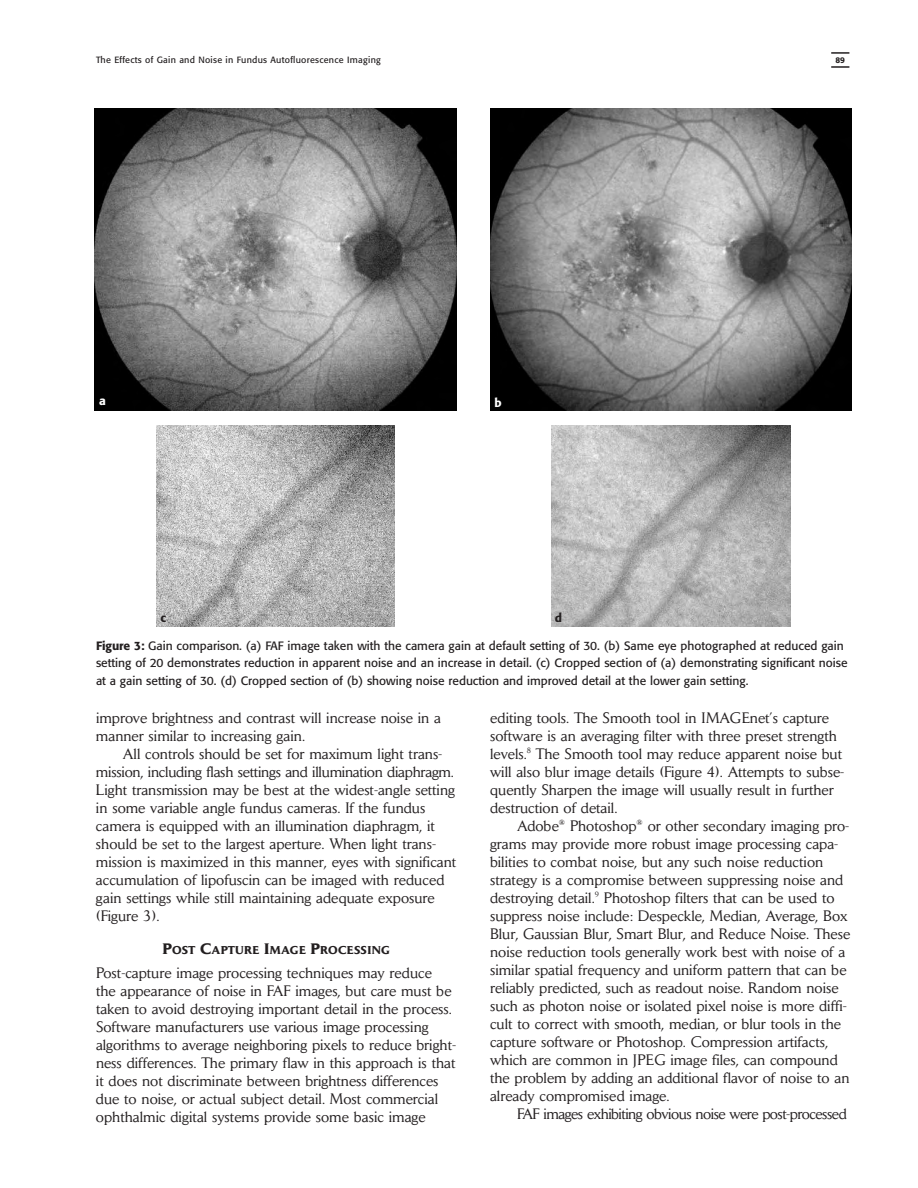
<style>
.page{position:relative;width:918px;height:1188px;background:#fff}
.page>*{position:absolute;margin:0;border:0;box-sizing:border-box;transform-origin:0 0}
.t1{font:15px/18px "Daily News";color:#231f20}
.t2{font:15px "Daily News";letter-spacing:-.035em;color:#231f20}
.t3{font:12px/17.2px "Formata";color:#231f20}
.t4{font:500 12px "Formata";color:#231f20}
.t5{font:500 12px "Formata";color:#fff}
.t6{font:700 11.25px "Daily News";letter-spacing:.02em;color:#231f20}
.t7{font:9px "Formata";letter-spacing:.03em;color:#231f20}
.t8{font:500 8.25px "Formata";color:#231f20}
.s1{font-weight:500}
.s2{font-size:15px}
</style>
<div class="page">
<svg style="left:831px;top:52px;width:18px;height:2px"></svg>
<svg style="left:831px;top:66px;width:18px;height:2px"></svg>
<img style="left:156px;top:426px;width:238px;height:201px">
<img style="left:552px;top:426px;width:238px;height:201px">
<img style="left:94px;top:108px;width:362px;height:302px">
<img style="left:490px;top:108px;width:362px;height:302px">
<p class="t7" style="left:96px;top:56px;width:286px">The Effects of Gain and Noise in Fundus Autofluorescence Imaging</p>
<p class="t8" style="left:835px;top:56px;width:11px">89</p>
<p class="t5" style="left:99px;top:396px;width:8px">a</p>
<p class="t5" style="left:495px;top:397px;width:9px">b</p>
<p class="t4" style="left:160px;top:612px;width:7px">c</p>
<p class="t4" style="left:555px;top:612px;width:9px">d</p>
<p class="t3" style="left:96px;top:638px;width:753px"><span class="s1">Figure 3:</span> Gain comparison. (a) FAF image taken with the camera gain at default setting of 30. (b) Same eye photographed at reduced gain setting of 20 demonstrates reduction in apparent noise and an increase in detail. (c) Cropped section of (a) demonstrating significant noise at a gain setting of 30. (d) Cropped section of (b) showing noise reduction and improved detail at the lower gain setting.</p>
<p class="t1" style="left:96px;top:710px;width:346px">improve brightness and contrast will increase noise in a manner similar to increasing gain.</p>
<p class="t1" style="left:96px;top:746px;width:362px;text-indent:27px">All controls should be set for maximum light trans&shy;mission, including flash settings and illumination diaphragm.<br>Light transmission may be best at the widest-angle setting in some variable angle fundus cameras. If the fundus camera is equipped with an illumination diaphragm, it should be set to the largest aperture. When light trans&shy;mission is maximized in this manner, eyes with significant accumulation of lipofuscin can be imaged with reduced gain settings while still maintaining adequate exposure (Figure 3).</p>
<p class="t6" style="left:162px;top:946px;width:229px"><span class="s2">P</span>OST <span class="s2">C</span>APTURE <span class="s2">I</span>MAGE <span class="s2">P</span>ROCESSING</p>
<p class="t1" style="left:96px;top:965px;width:362px">Post-capture image processing techniques may reduce<br>the appearance of noise in FAF images, but care must be taken to avoid destroying important detail in the process.<br>Software manufacturers use various image processing algorithms to average neighboring pixels to reduce bright&shy;ness differences. The primary flaw in this approach is that it does not discriminate between brightness differences due to noise, or actual subject detail. Most commercial ophthalmic digital systems provide some basic image</p>
<p class="t1" style="left:490px;top:710px;width:356px">editing tools. The Smooth tool in IMAGEnet’s capture software is an averaging filter with three preset strength levels.<sup>8</sup> The Smooth tool may reduce apparent noise but will also blur image details (Figure 4). Attempts to subse&shy;quently Sharpen the image will usually result in further destruction of detail.</p>
<p class="t1" style="left:490px;top:818px;width:362px;text-indent:27px">Adobe<sup>®</sup> Photoshop<sup>®</sup> or other secondary imaging pro&shy;grams may provide more robust image processing capa&shy;bilities to combat noise, but any such noise reduction strategy is a compromise between suppressing noise and destroying detail.<sup>9</sup> Photoshop filters that can be used to suppress noise include: Despeckle, Median, Average, Box Blur, Gaussian Blur, Smart Blur, and Reduce Noise. These noise reduction tools generally work best with noise of a similar spatial frequency and uniform pattern that can be reliably predicted, such as readout noise. Random noise such as photon noise or isolated pixel noise is more diffi&shy;cult to correct with smooth, median, or blur tools in the capture software or Photoshop. Compression artifacts, which are common in JPEG image files, can compound the problem by adding an additional flavor of noise to an already compromised image.</p>
<p class="t2" style="left:517px;top:1108px;width:331px">FAF images exhibiting obvious noise were post-processed</p>
</div>
